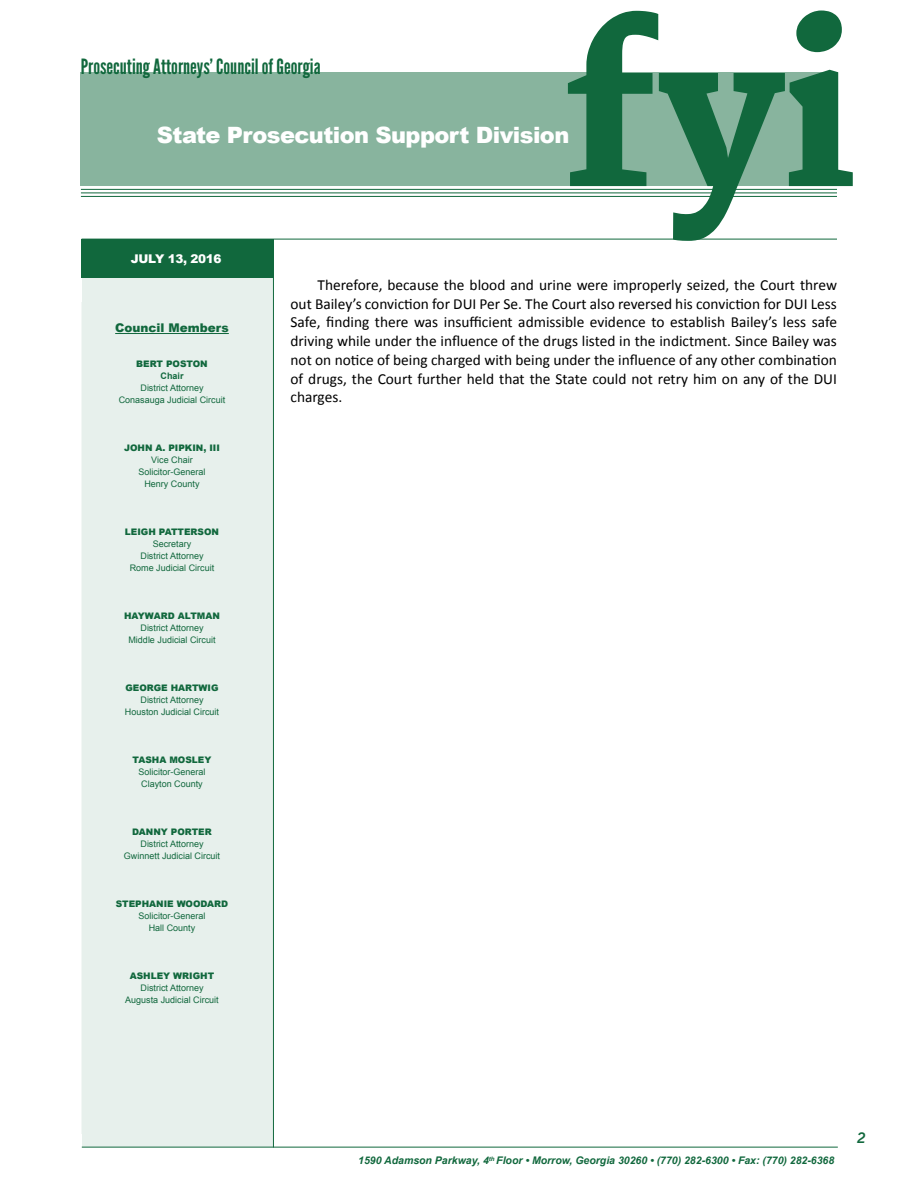
<style>
.page{position:relative;width:918px;height:1188px;background:#fff}
.page>*{position:absolute;margin:0;border:0;box-sizing:border-box;transform-origin:0 0}
.t1{font:800 207px "Merriweather";color:#11683d}
.t2{font:900 22.5px "Arial";letter-spacing:-.025em;color:#fff}
.t3{font:21px "League Gothic";color:#11683d}
.t4{font:15.3px/18.8px "Calibri";color:#000;text-align:justify}
.t5{font:italic 700 14.7px "News Gothic BT";color:#11683d}
.t6{font:900 12px "Arial";color:#11683d}
.t7{font:900 12px "Arial";letter-spacing:-.025em;color:#fff}
.t8{font:italic 700 10.5px "Arial";color:#11683d}
.t9{font:9px/12px "Arial";color:#11683d;text-align:center}
.t10{font:900 9px "Arial";color:#11683d}
.t11{font:700 9px "Arial";color:#11683d}
</style>
<div class="page">
<hr style="left:81px;top:196px;width:756px;height:1px;background:#11683d">
<div style="left:81px;top:73px;width:757px;height:113px;background:#88b49e"></div>
<div style="left:82px;top:278px;width:191px;height:869px;background:#e7f0ec"></div>
<hr style="left:82px;top:239px;width:755px;height:1px;background:#11683d">
<hr style="left:273px;top:250px;width:1px;height:898px;background:#11683d">
<hr style="left:115px;top:333px;width:114px;height:1px;background:#11683d">
<div style="left:82px;top:239px;width:192px;height:39px;background:#11683d"></div>
<hr style="left:81px;top:193px;width:756px;height:1px;background:#11683d">
<hr style="left:81px;top:189px;width:756px;height:1px;background:#11683d">
<hr style="left:82px;top:1147px;width:756px;height:1px;background:#11683d">
<h1 class="t1" style="left:563px;top:-8px;width:295px">fyi</h1>
<h3 class="t3" style="left:81px;top:54px;width:241px">Prosecuting Attorneys’ Council of Georgia</h3>
<h2 class="t2" style="left:157px;top:119px;width:414px">State Prosecution Support Division</h2>
<p class="t7" style="left:131px;top:250px;width:92px">JULY 13, 2016</p>
<p class="t6" style="left:115px;top:319px;width:115px">Council Members</p>
<p class="t10" style="left:136px;top:357px;width:73px">BERT POSTON</p>
<p class="t11" style="left:161px;top:370px;width:25px">Chair</p>
<p class="t9" style="left:119px;top:382px;width:108px">District Attorney<br>Conasauga Judicial Circuit</p>
<p class="t10" style="left:124px;top:441px;width:97px">JOHN A. PIPKIN, III</p>
<p class="t9" style="left:138px;top:454px;width:69px">Vice Chair<br>Solicitor-General<br>Henry County</p>
<p class="t10" style="left:125px;top:525px;width:96px">LEIGH PATTERSON</p>
<p class="t9" style="left:130px;top:538px;width:86px">Secretary<br>District Attorney<br>Rome Judicial Circuit</p>
<p class="t10" style="left:124px;top:609px;width:97px">HAYWARD ALTMAN</p>
<p class="t9" style="left:128px;top:622px;width:89px">District Attorney<br>Middle Judicial Circuit</p>
<p class="t10" style="left:125px;top:681px;width:95px">GEORGE HARTWIG</p>
<p class="t9" style="left:125px;top:694px;width:96px">District Attorney<br>Houston Judicial Circuit</p>
<p class="t10" style="left:133px;top:753px;width:80px">TASHA MOSLEY</p>
<p class="t9" style="left:139px;top:766px;width:69px">Solicitor-General<br>Clayton County</p>
<p class="t10" style="left:132px;top:825px;width:81px">DANNY PORTER</p>
<p class="t9" style="left:124px;top:838px;width:98px">District Attorney<br>Gwinnett Judicial Circuit</p>
<p class="t10" style="left:116px;top:897px;width:114px">STEPHANIE WOODARD</p>
<p class="t9" style="left:139px;top:910px;width:69px">Solicitor-General<br>Hall County</p>
<p class="t10" style="left:130px;top:969px;width:86px">ASHLEY WRIGHT</p>
<p class="t9" style="left:125px;top:982px;width:95px">District Attorney<br>Augusta Judicial Circuit</p>
<p class="t4" style="left:291px;top:275px;width:548px;text-indent:27px">Therefore, because the blood and urine were improperly seized, the Court threw out Bailey’s conviction for DUI Per Se. The Court also reversed his conviction for DUI Less Safe, finding there was insufficient admissible evidence to establish Bailey’s less safe driving while under the influence of the drugs listed in the indictment. Since Bailey was not on notice of being charged with being under the influence of any other combination of drugs, the Court further held that the State could not retry him on any of the DUI charges.</p>
<p class="t8" style="left:358px;top:1153px;width:478px">1590 Adamson Parkway, 4<sup>th</sup> Floor • Morrow, Georgia 30260 • (770) 282-6300 • Fax: (770) 282-6368</p>
<p class="t5" style="left:857px;top:1129px;width:10px">2</p>
</div>
